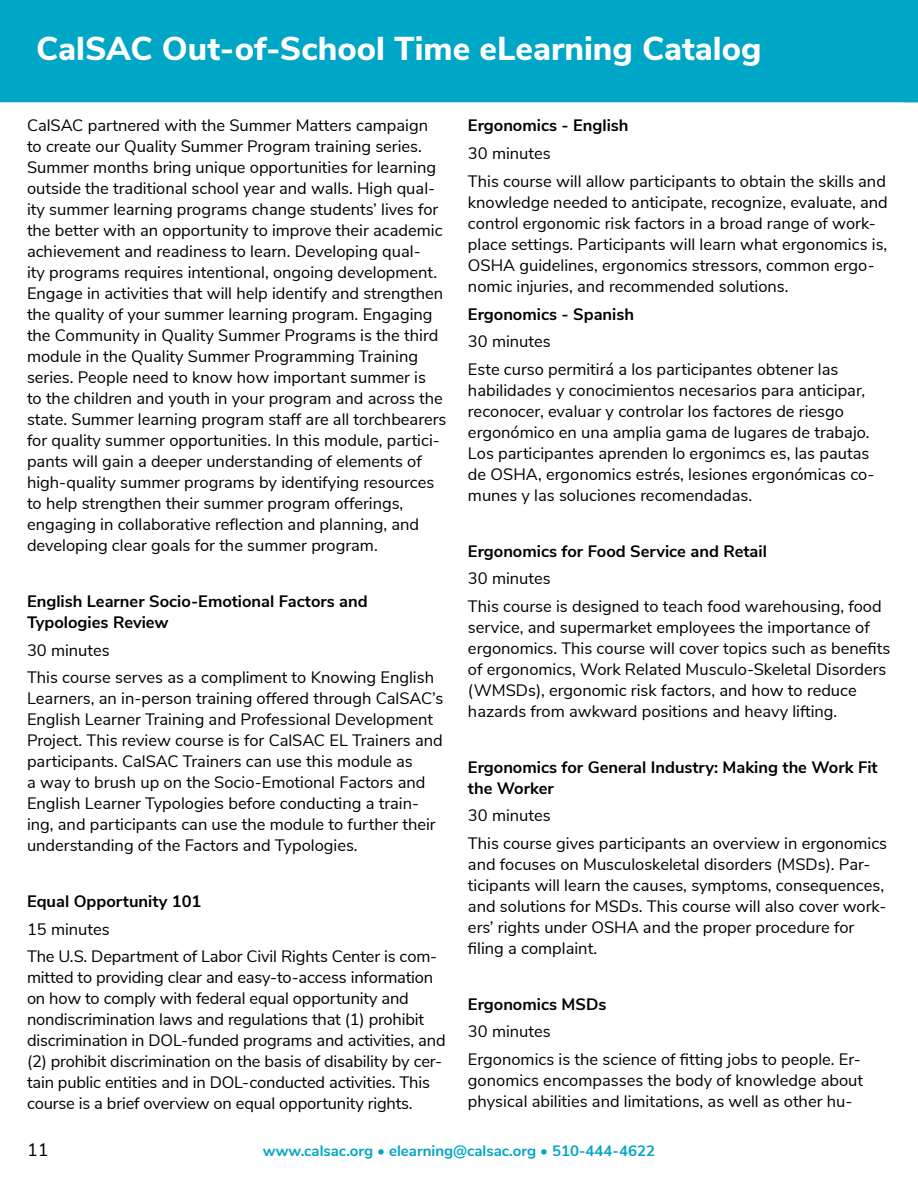
<style>
.page{position:relative;width:918px;height:1188px;background:#fff}
.page>*{position:absolute;margin:0;border:0;box-sizing:border-box;transform-origin:0 0}
.t1{font:800 33px "Nunito Sans";color:#fff}
.t2{font:18px "Nunito Sans";color:#000}
.t3{font:16.5px/21px "Nunito Sans";color:#000}
.t4{font:700 16.5px/21px "Nunito Sans";color:#000}
.t5{font:700 15px "Nunito Sans";color:#00a6c6}
</style>
<div class="page">
<div style="left:0;top:0;width:904px;height:102px;background:#00a6c6"></div>
<svg style="left:904px;top:0;width:14px;height:102px"></svg>
<h1 class="t1" style="left:36px;top:25px;width:727px">CalSAC Out-of-School Time eLearning Catalog</h1>
<p class="t3" style="left:27px;top:114px;width:421px">CalSAC partnered with the Summer Matters campaign to create our Quality Summer Program training series.<br>Summer months bring unique opportunities for learning outside the traditional school year and walls. High qual&shy;ity summer learning programs change students’ lives for the better with an opportunity to improve their academic achievement and readiness to learn. Developing qual-<br>ity programs requires intentional, ongoing development.<br>Engage in activities that will help identify and strengthen the quality of your summer learning program. Engaging the Community in Quality Summer Programs is the third module in the Quality Summer Programming Training series. People need to know how important summer is<br>to the children and youth in your program and across the state. Summer learning program staff are all torchbearers for quality summer opportunities. In this module, partici&shy;pants will gain a deeper understanding of elements of high-quality summer programs by identifying resources to help strengthen their summer program offerings, engaging in collaborative reflection and planning, and developing clear goals for the summer program.</p>
<p class="t4" style="left:27px;top:590px;width:342px">English Learner Socio-Emotional Factors and<br>Typologies Review</p>
<p class="t3" style="left:27px;top:635px;width:409px;line-height:27.8px">30 minutes<br>This course serves as a compliment to Knowing English</p>
<p class="t3" style="left:27px;top:687px;width:418px">Learners, an in-person training offered through CalSAC’s English Learner Training and Professional Development Project. This review course is for CalSAC EL Trainers and participants. CalSAC Trainers can use this module as<br>a way to brush up on the Socio-Emotional Factors and English Learner Typologies before conducting a train&shy;ing, and participants can use the module to further their understanding of the Factors and Typologies.</p>
<p class="t4" style="left:27px;top:890px;width:176px">Equal Opportunity 101</p>
<p class="t3" style="left:27px;top:914px;width:412px;line-height:27.8px">15 minutes<br>The U.S. Department of Labor Civil Rights Center is com-</p>
<p class="t3" style="left:27px;top:966px;width:420px">mitted to providing clear and easy-to-access information on how to comply with federal equal opportunity and nondiscrimination laws and regulations that (1) prohibit discrimination in DOL-funded programs and activities, and (2) prohibit discrimination on the basis of disability by cer&shy;tain public entities and in DOL-conducted activities. This course is a brief overview on equal opportunity rights.</p>
<p class="t4" style="left:468px;top:114px;width:162px">Ergonomics - English</p>
<p class="t3" style="left:468px;top:138px;width:419px;line-height:27.8px">30 minutes<br>This course will allow participants to obtain the skills and</p>
<p class="t3" style="left:468px;top:191px;width:421px">knowledge needed to anticipate, recognize, evaluate, and control ergonomic risk factors in a broad range of work&shy;place settings. Participants will learn what ergonomics is, OSHA guidelines, ergonomics stressors, common ergo&shy;nomic injuries, and recommended solutions.</p>
<p class="t4" style="left:468px;top:302px;width:168px">Ergonomics - Spanish</p>
<p class="t3" style="left:468px;top:327px;width:372px;line-height:27.8px">30 minutes<br>Este curso permitirá a los participantes obtener las</p>
<p class="t3" style="left:468px;top:379px;width:408px">habilidades y conocimientos necesarios para anticipar, reconocer, evaluar y controlar los factores de riesgo ergonómico en una amplia gama de lugares de trabajo.<br>Los participantes aprenden lo ergonimcs es, las pautas de OSHA, ergonomics estrés, lesiones ergonómicas co&shy;munes y las soluciones recomendadas.</p>
<p class="t4" style="left:468px;top:539px;width:300px">Ergonomics for Food Service and Retail</p>
<p class="t3" style="left:468px;top:564px;width:415px;line-height:27.8px">30 minutes<br>This course is designed to teach food warehousing, food</p>
<p class="t3" style="left:468px;top:616px;width:424px">service, and supermarket employees the importance of ergonomics. This course will cover topics such as benefits of ergonomics, Work Related Musculo-Skeletal Disorders (WMSDs), ergonomic risk factors, and how to reduce hazards from awkward positions and heavy lifting.</p>
<p class="t4" style="left:468px;top:756px;width:411px">Ergonomics for General Industry: Making the Work Fit the Worker</p>
<p class="t3" style="left:468px;top:801px;width:421px;line-height:27.8px">30 minutes<br>This course gives participants an overview in ergonomics</p>
<p class="t3" style="left:468px;top:853px;width:420px">and focuses on Musculoskeletal disorders (MSDs). Par&shy;ticipants will learn the causes, symptoms, consequences, and solutions for MSDs. This course will also cover work&shy;ers’ rights under OSHA and the proper procedure for filing a complaint.</p>
<p class="t4" style="left:468px;top:993px;width:140px">Ergonomics MSDs</p>
<p class="t3" style="left:468px;top:1017px;width:395px;line-height:27.8px">30 minutes<br>Ergonomics is the science of fitting jobs to people. Er-</p>
<p class="t3" style="left:468px;top:1069px;width:397px">gonomics encompasses the body of knowledge about physical abilities and limitations, as well as other hu-</p>
<p class="t2" style="left:27px;top:1136px;width:23px">11</p>
<p class="t5" style="left:263px;top:1140px;width:394px">www.calsac.org • elearning@calsac.org • 510-444-4622</p>
</div>
